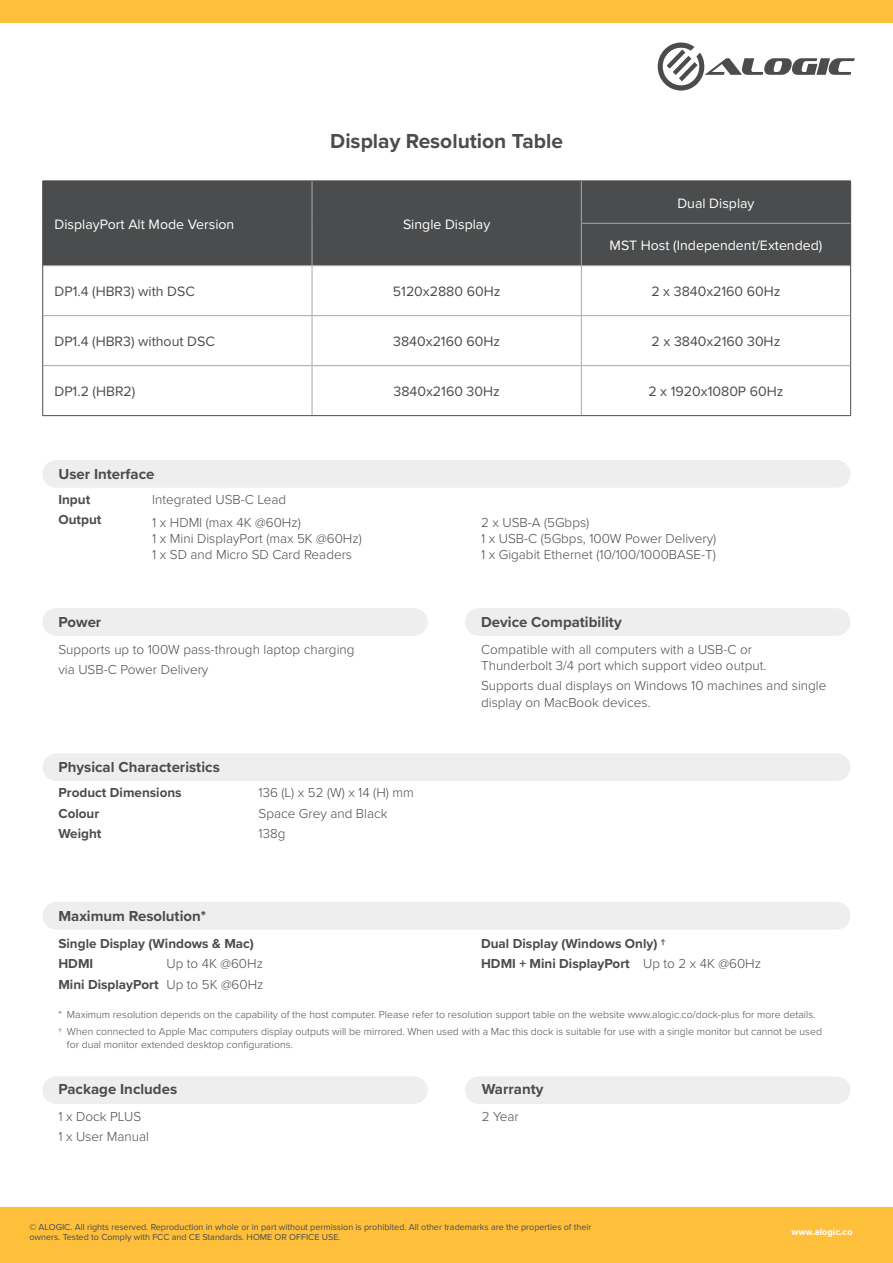
<style>
.page{position:relative;width:893px;height:1263px;background:#fff}
.page>*{position:absolute;margin:0;border:0;box-sizing:border-box;transform-origin:0 0}
.t1{font:700 21px "Proxima Nova";color:#4b4c4d}
.t2{font:700 15px "Proxima Nova";color:#4b4c4d}
.t3{font:14.1px "Proxima Nova";color:#4b4c4d}
.t4{font:14.1px "Proxima Nova";color:#fff}
.t5{font:300 13.5px/20.5px "Proxima Nova";color:#4b4c4d}
.t6{font:700 13.5px/20.5px "Proxima Nova";color:#4b4c4d}
.t7{font:300 10.5px/17px "Proxima Nova";color:#4b4c4d}
.t8{font:9px/10.8px "Proxima Nova";color:#4b4c4d}
.t9{font:700 9px "Acumin Pro";color:#fff}
.s1{font-weight:700}
.s2{font-weight:300}
</style>
<div class="page">
<div style="left:0;top:1207px;width:893px;height:56px;background:#febf3b"></div>
<div style="left:0;top:0;width:893px;height:22px;background:#febf3b"></div>
<svg style="left:658px;top:42px;width:197px;height:49px"></svg>
<div style="left:43px;top:461px;width:807px;height:26px;background:#eeeeef;border-radius:13px"></div>
<div style="left:43px;top:460px;width:807px;height:28px;border:2px solid #eeeeef;border-radius:13px"></div>
<div style="left:43px;top:754px;width:807px;height:26px;background:#eeeeef;border-radius:13px"></div>
<div style="left:43px;top:753px;width:807px;height:28px;border:2px solid #eeeeef;border-radius:13px"></div>
<div style="left:43px;top:609px;width:384px;height:26px;background:#eeeeef;border-radius:13px"></div>
<div style="left:43px;top:608px;width:385px;height:28px;border:2px solid #eeeeef;border-radius:13px"></div>
<div style="left:466px;top:609px;width:384px;height:26px;background:#eeeeef;border-radius:13px"></div>
<div style="left:465px;top:608px;width:385px;height:28px;border:2px solid #eeeeef;border-radius:13px"></div>
<div style="left:43px;top:903px;width:807px;height:26px;background:#eeeeef;border-radius:13px"></div>
<div style="left:43px;top:902px;width:807px;height:27px;border:2px solid #eeeeef;border-radius:13px"></div>
<div style="left:43px;top:1077px;width:384px;height:26px;background:#eeeeef;border-radius:13px"></div>
<div style="left:43px;top:1076px;width:385px;height:28px;border:2px solid #eeeeef;border-radius:13px"></div>
<div style="left:466px;top:1077px;width:384px;height:26px;background:#eeeeef;border-radius:13px"></div>
<div style="left:465px;top:1076px;width:385px;height:28px;border:2px solid #eeeeef;border-radius:13px"></div>
<div style="left:43px;top:182px;width:807px;height:83px;background:#4b4c4d"></div>
<hr style="left:312px;top:181px;width:1px;height:42px;background:#a8a9ad">
<hr style="left:312px;top:223px;width:1px;height:42px;background:#a8a9ad">
<hr style="left:581px;top:223px;width:269px;height:1px;background:#a8a9ad">
<hr style="left:43px;top:265px;width:269px;height:1px;background:#a8a9ad">
<hr style="left:312px;top:265px;width:269px;height:1px;background:#a8a9ad">
<hr style="left:312px;top:266px;width:1px;height:49px;background:#a8a9ad">
<hr style="left:581px;top:265px;width:269px;height:1px;background:#a8a9ad">
<hr style="left:43px;top:315px;width:269px;height:1px;background:#a8a9ad">
<hr style="left:312px;top:315px;width:269px;height:1px;background:#a8a9ad">
<hr style="left:312px;top:316px;width:1px;height:49px;background:#a8a9ad">
<hr style="left:581px;top:315px;width:269px;height:1px;background:#a8a9ad">
<hr style="left:43px;top:365px;width:269px;height:1px;background:#a8a9ad">
<hr style="left:312px;top:365px;width:269px;height:1px;background:#a8a9ad">
<hr style="left:312px;top:366px;width:1px;height:49px;background:#a8a9ad">
<hr style="left:581px;top:365px;width:269px;height:1px;background:#a8a9ad">
<hr style="left:581px;top:181px;width:1px;height:42px;background:#a8a9ad">
<hr style="left:581px;top:224px;width:1px;height:41px;background:#a8a9ad">
<hr style="left:581px;top:266px;width:1px;height:49px;background:#a8a9ad">
<hr style="left:581px;top:316px;width:1px;height:49px;background:#a8a9ad">
<hr style="left:581px;top:366px;width:1px;height:49px;background:#a8a9ad">
<hr style="left:43px;top:181px;width:269px;height:1px;background:#4b4c4d">
<hr style="left:42px;top:181px;width:1px;height:42px;background:#4b4c4d">
<hr style="left:312px;top:181px;width:269px;height:1px;background:#4b4c4d">
<hr style="left:42px;top:223px;width:1px;height:43px;background:#4b4c4d">
<hr style="left:581px;top:181px;width:270px;height:1px;background:#4b4c4d">
<hr style="left:850px;top:181px;width:1px;height:42px;background:#4b4c4d">
<hr style="left:850px;top:223px;width:1px;height:43px;background:#4b4c4d">
<hr style="left:42px;top:266px;width:1px;height:50px;background:#4b4c4d">
<hr style="left:850px;top:266px;width:1px;height:50px;background:#4b4c4d">
<hr style="left:42px;top:316px;width:1px;height:50px;background:#4b4c4d">
<hr style="left:850px;top:316px;width:1px;height:50px;background:#4b4c4d">
<hr style="left:42px;top:366px;width:1px;height:49px;background:#4b4c4d">
<hr style="left:850px;top:366px;width:1px;height:49px;background:#4b4c4d">
<hr style="left:43px;top:415px;width:269px;height:1px;background:#4b4c4d">
<hr style="left:312px;top:415px;width:269px;height:1px;background:#4b4c4d">
<hr style="left:581px;top:415px;width:270px;height:1px;background:#4b4c4d">
<h1 class="t1" style="left:330px;top:126px;width:234px">Display Resolution Table</h1>
<p class="t4" style="left:55px;top:214px;width:181px">DisplayPort Alt Mode Version</p>
<p class="t4" style="left:403px;top:214px;width:89px">Single Display</p>
<p class="t4" style="left:677px;top:192px;width:79px">Dual Display</p>
<p class="t4" style="left:610px;top:235px;width:214px">MST Host (Independent/Extended)</p>
<p class="t3" style="left:55px;top:281px;width:142px">DP1.4 (HBR3) with DSC</p>
<p class="t3" style="left:393px;top:281px;width:109px">5120x2880 60Hz</p>
<p class="t3" style="left:651px;top:281px;width:131px">2 x 3840x2160 60Hz</p>
<p class="t3" style="left:54px;top:331px;width:162px">DP1.4 (HBR3) without DSC</p>
<p class="t3" style="left:393px;top:331px;width:108px">3840x2160 60Hz</p>
<p class="t3" style="left:652px;top:331px;width:130px">2 x 3840x2160 30Hz</p>
<p class="t3" style="left:54px;top:381px;width:82px">DP1.2 (HBR2)</p>
<p class="t3" style="left:393px;top:381px;width:108px">3840x2160 30Hz</p>
<p class="t3" style="left:648px;top:381px;width:137px">2 x 1920x1080P 60Hz</p>
<p class="t2" style="left:58px;top:463px;width:98px">User Interface</p>
<p class="t6" style="left:58px;top:489px;width:44px">Input<br>Output</p>
<p class="t5" style="left:152px;top:487px;width:150px;line-height:22.6px">Integrated USB-C Lead<br>1 x HDMI (max 4K @60Hz)</p>
<p class="t5" style="left:152px;top:530px;width:211px;line-height:16.2px">1 x Mini DisplayPort (max 5K @60Hz)<br>1 x SD and Micro SD Card Readers</p>
<p class="t5" style="left:481px;top:513px;width:237px;line-height:16.2px">2 x USB-A (5Gbps)<br>1 x USB-C (5Gbps, 100W Power Delivery)<br>1 x Gigabit Ethernet (10/100/1000BASE-T)</p>
<p class="t2" style="left:58px;top:611px;width:44px">Power</p>
<p class="t2" style="left:481px;top:611px;width:142px">Device Compatibility</p>
<p class="t5" style="left:58px;top:638px;width:298px">Supports up to 100W pass-through laptop charging via USB-C Power Delivery</p>
<p class="t5" style="left:481px;top:640px;width:287px;line-height:16.2px">Compatible with all computers with a USB-C or<br>Thunderbolt 3/4 port which support video output.</p>
<p class="t5" style="left:481px;top:677px;width:347px;line-height:16.2px">Supports dual displays on Windows 10 machines and single display on MacBook devices.</p>
<p class="t2" style="left:58px;top:756px;width:163px">Physical Characteristics</p>
<p class="t6" style="left:58px;top:782px;width:125px">Product Dimensions<br>Colour<br>Weight</p>
<p class="t2" style="left:58px;top:904px;width:149px">Maximum Resolution*</p>
<p class="t5" style="left:259px;top:782px;width:157px">136 (L) x 52 (W) x 14 (H) mm<br>Space Grey and Black<br>138g</p>
<p class="t6" style="left:58px;top:932px;width:197px">Single Display (Windows &amp; Mac)<br>HDMI</p>
<p class="t5" style="left:58px;top:952px;width:207px;text-align:right">Up to 4K @60Hz<br><span class="s1">Mini DisplayPort</span> Up to 5K @60Hz</p>
<p class="t6" style="left:481px;top:932px;width:281px">Dual Display (Windows Only) †<br>HDMI + Mini DisplayPort <span class="s2">Up to 2 x 4K @60Hz</span></p>
<p class="t7" style="left:58px;top:1006px;width:765px">* Maximum resolution depends on the capability of the host computer. Please refer to resolution support table on the website www.alogic.co/dock-plus for more details.<br>† When connected to Apple Mac computers display outputs will be mirrored. When used with a Mac this dock is suitable for use with a single monitor but cannot be used</p>
<p class="t7" style="left:67px;top:1035px;width:227px">for dual monitor extended desktop configurations.</p>
<p class="t2" style="left:58px;top:1078px;width:120px">Package Includes</p>
<p class="t2" style="left:482px;top:1078px;width:63px">Warranty</p>
<p class="t5" style="left:58px;top:1105px;width:92px">1 x Dock PLUS<br>1 x User Manual</p>
<p class="t5" style="left:482px;top:1105px;width:38px">2 Year</p>
<p class="t8" style="left:29px;top:1221px;width:564px">© ALOGIC. All rights reserved. Reproduction in whole or in part without permission is prohibited. All other trademarks are the properties of their owners. Tested to Comply with FCC and CE Standards. HOME OR OFFICE USE.</p>
<p class="t9" style="left:791px;top:1225px;width:63px">www.alogic.co</p>
</div>
